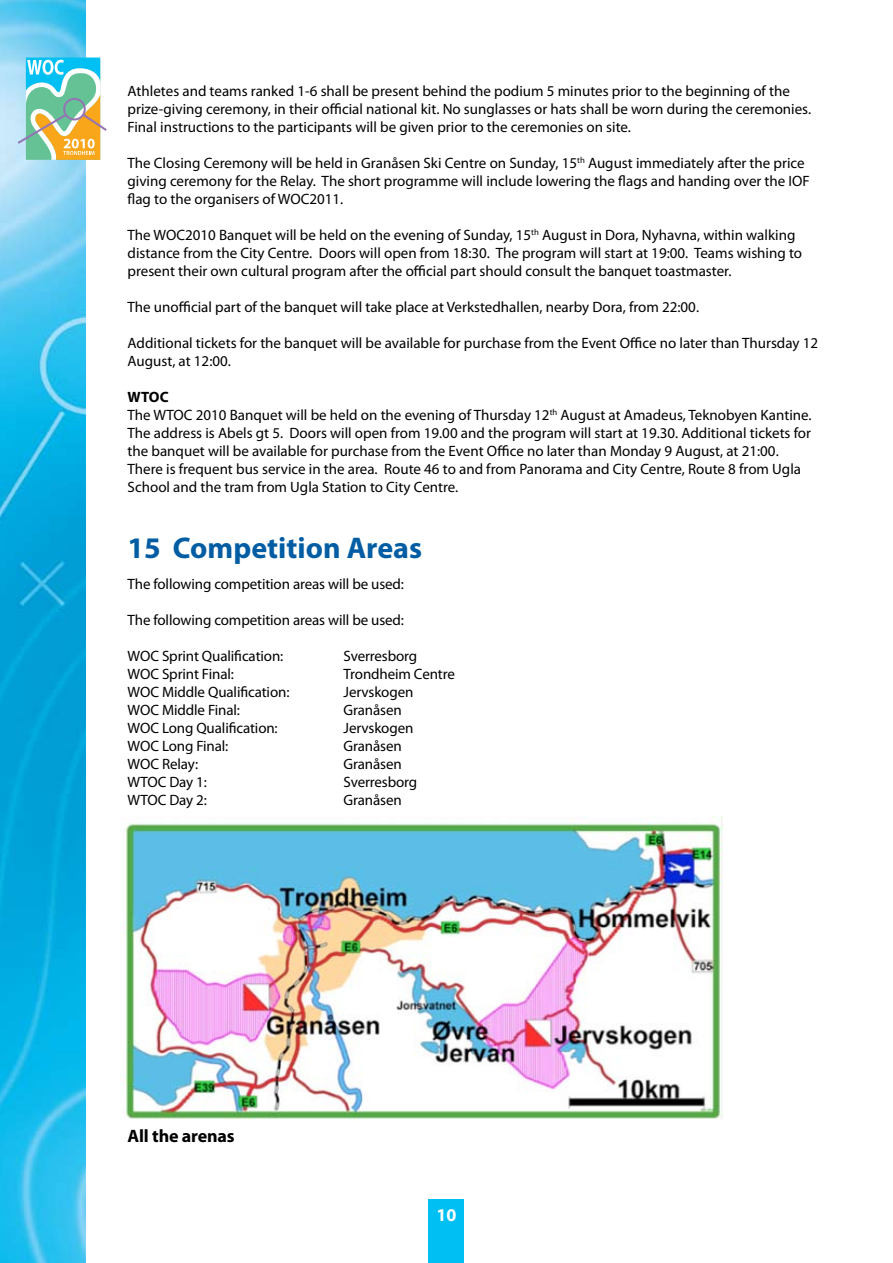
<style>
.page{position:relative;width:893px;height:1263px;background:#fff}
.page>*{position:absolute;margin:0;border:0;box-sizing:border-box;transform-origin:0 0}
.t1{font:700 30px "Myriad Pro";color:#005da3}
.t2{font:700 18px "Myriad Pro";letter-spacing:-.01em;color:#000}
.t3{font:700 18px "Myriad Pro";color:#fff}
.t4{font:15px/18px "Myriad Pro";color:#000}
.s1{font-weight:700}
</style>
<div class="page">
<img style="left:0;top:0;width:85px;height:1263px">
<div style="left:429px;top:1199px;width:35px;height:64px;background:#00c0f3"></div>
<svg style="left:17px;top:58px;width:90px;height:102px"></svg>
<img style="left:125px;top:816px;width:597px;height:305px">
<p class="t4" style="left:128px;top:82px;width:685px">Athletes and teams ranked 1-6 shall be present behind the podium 5 minutes prior to the beginning of the prize-giving ceremony, in their official national kit. No sunglasses or hats shall be worn during the ceremonies.<br>Final instructions to the participants will be given prior to the ceremonies on site.</p>
<p class="t4" style="left:128px;top:154px;width:684px">The Closing Ceremony will be held in Granåsen Ski Centre on Sunday, 15<sup>th</sup> August immediately after the price giving ceremony for the Relay. The short programme will include lowering the flags and handing over the IOF flag to the organisers of WOC2011.</p>
<p class="t4" style="left:128px;top:226px;width:676px">The WOC2010 Banquet will be held on the evening of Sunday, 15<sup>th</sup> August in Dora, Nyhavna, within walking distance from the City Centre. Doors will open from 18:30. The program will start at 19:00. Teams wishing to present their own cultural program after the official part should consult the banquet toastmaster.</p>
<p class="t4" style="left:128px;top:298px;width:573px">The unofficial part of the banquet will take place at Verkstedhallen, nearby Dora, from 22:00.</p>
<p class="t4" style="left:128px;top:334px;width:692px">Additional tickets for the banquet will be available for purchase from the Event Office no later than Thursday 12<br>August, at 12:00.</p>
<p class="t4" style="left:128px;top:388px;width:686px"><span class="s1">WTOC<br></span>The WTOC 2010 Banquet will be held on the evening of Thursday 12<sup>th</sup> August at Amadeus, Teknobyen Kantine.<br>The address is Abels gt 5. Doors will open from 19.00 and the program will start at 19.30. Additional tickets for the banquet will be available for purchase from the Event Office no later than Monday 9 August, at 21:00.<br>There is frequent bus service in the area. Route 46 to and from Panorama and City Centre, Route 8 from Ugla School and the tram from Ugla Station to City Centre.</p>
<h1 class="t1" style="left:128px;top:528px;width:296px">15 Competition Areas</h1>
<p class="t4" style="left:128px;top:575px;width:278px">The following competition areas will be used:</p>
<p class="t4" style="left:128px;top:611px;width:278px">The following competition areas will be used:</p>
<p class="t4" style="left:128px;top:647px;width:157px">WOC Sprint Qualification:</p>
<p class="t4" style="left:344px;top:647px;width:75px">Sverresborg</p>
<p class="t4" style="left:128px;top:665px;width:108px">WOC Sprint Final:</p>
<p class="t4" style="left:344px;top:665px;width:113px">Trondheim Centre</p>
<p class="t4" style="left:128px;top:683px;width:163px">WOC Middle Qualification:</p>
<p class="t4" style="left:344px;top:683px;width:71px">Jervskogen</p>
<p class="t4" style="left:128px;top:701px;width:114px">WOC Middle Final:</p>
<p class="t4" style="left:344px;top:701px;width:60px">Granåsen</p>
<p class="t4" style="left:128px;top:719px;width:152px">WOC Long Qualification:</p>
<p class="t4" style="left:344px;top:719px;width:71px">Jervskogen</p>
<p class="t4" style="left:128px;top:737px;width:102px">WOC Long Final:</p>
<p class="t4" style="left:344px;top:737px;width:60px">Granåsen</p>
<p class="t4" style="left:128px;top:755px;width:72px">WOC Relay:</p>
<p class="t4" style="left:344px;top:755px;width:60px">Granåsen</p>
<p class="t4" style="left:128px;top:773px;width:81px">WTOC Day 1:</p>
<p class="t4" style="left:344px;top:773px;width:75px">Sverresborg</p>
<p class="t4" style="left:128px;top:791px;width:81px">WTOC Day 2:</p>
<p class="t4" style="left:344px;top:791px;width:60px">Granåsen</p>
<p class="t2" style="left:128px;top:1124px;width:109px">All the arenas</p>
<p class="t3" style="left:436px;top:1204px;width:21px">10</p>
</div>
